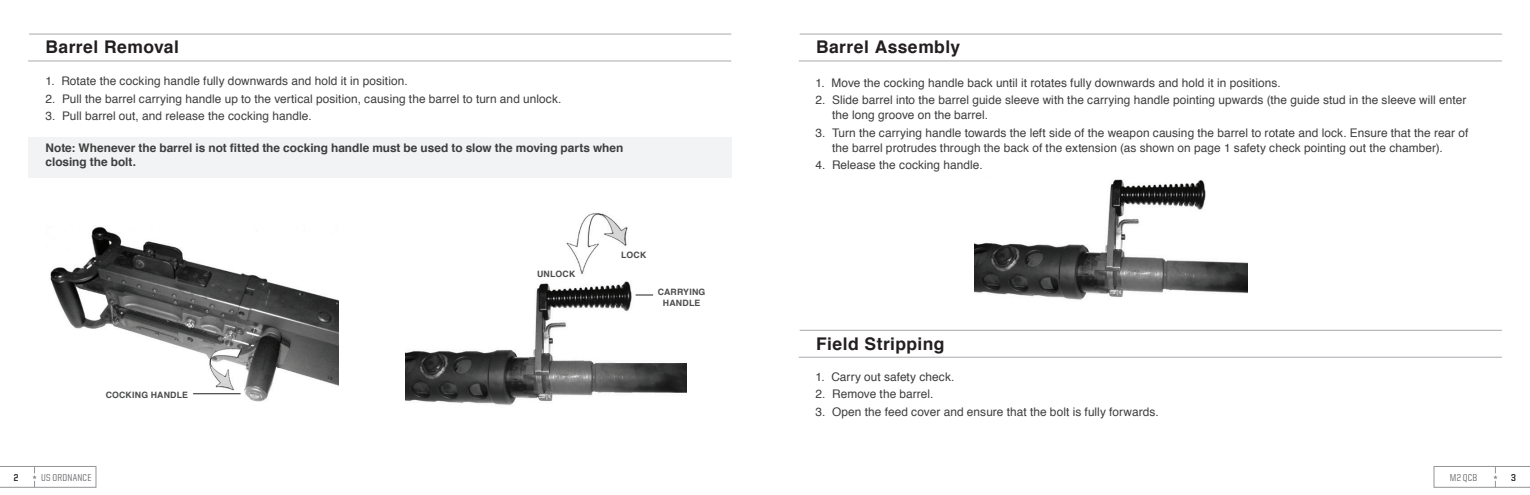
<style>
.page{position:relative;width:1530px;height:495px;background:#fff}
.page>*{position:absolute;margin:0;border:0;box-sizing:border-box;transform-origin:0 0}
.t1{font:700 17.5px "Helvetica";letter-spacing:.025em;color:#231f20}
.t2{font:11.88px/15px "Helvetica";letter-spacing:.005em;color:#3e3e3f}
.t3{font:700 11.88px/14.2px "Helvetica";color:#3e3e3f}
.t4{font:500 10px "United Sans Semi Cond";letter-spacing:.02em;color:#6c6d70}
.t5{font:700 10px "United Sans Semi Cond";color:#231f20}
.t6{font:700 8.75px/10.5px "Helvetica";letter-spacing:.02em;color:#4b4c4d}
</style>
<div class="page">
<svg style="left:0;top:466px;width:96px;height:21px"></svg>
<svg style="left:1434px;top:466px;width:96px;height:21px"></svg>
<img style="left:974px;top:179px;width:273px;height:121px">
<hr style="left:800px;top:34px;width:702px;height:1px;background:#a8a9ad">
<hr style="left:800px;top:330px;width:702px;height:1px;background:#a8a9ad">
<hr style="left:799px;top:61px;width:703px;height:1px;background:#a8a9ad">
<hr style="left:799px;top:357px;width:703px;height:1px;background:#a8a9ad">
<img style="left:50px;top:226px;width:288px;height:176px">
<img style="left:406px;top:213px;width:281px;height:192px">
<div style="left:28px;top:137px;width:703px;height:40px;background:#f2f3f4"></div>
<hr style="left:29px;top:34px;width:702px;height:1px;background:#a8a9ad">
<hr style="left:28px;top:61px;width:703px;height:1px;background:#a8a9ad">
<svg style="left:636px;top:295px;width:17px;height:1px"></svg>
<hr style="left:193px;top:393px;width:48px;height:1px;background:#231f20">
<h1 class="t1" style="left:46px;top:31px;width:135px">Barrel Removal</h1>
<p class="t2" style="left:46px;top:73px;width:364px">1. Rotate the cocking handle fully downwards and hold it in position.</p>
<p class="t2" style="left:46px;top:91px;width:517px">2. Pull the barrel carrying handle up to the vertical position, causing the barrel to turn and unlock.</p>
<p class="t2" style="left:46px;top:108px;width:268px">3. Pull barrel out, and release the cocking handle.</p>
<p class="t3" style="left:46px;top:140px;width:579px">Note: Whenever the barrel is not fitted the cocking handle must be used to slow the moving parts when closing the bolt.</p>
<p class="t6" style="left:537px;top:268px;width:40px">Unlock</p>
<p class="t6" style="left:621px;top:249px;width:27px">Lock</p>
<p class="t6" style="left:663px;top:287px;width:39px;text-indent:-5px">Carrying handle</p>
<p class="t6" style="left:106px;top:389px;width:33px">Cocking</p>
<p class="t6" style="left:151px;top:389px;width:39px">handle</p>
<h1 class="t1" style="left:816px;top:31px;width:146px">Barrel Assembly</h1>
<p class="t2" style="left:816px;top:75px;width:467px">1. Move the cocking handle back until it rotates fully downwards and hold it in positions.</p>
<p class="t2" style="left:832px;top:92px;width:636px;text-indent:-17px">2. Slide barrel into the barrel guide sleeve with the carrying handle pointing upwards (the guide stud in the sleeve will enter the long groove on the barrel.</p>
<p class="t2" style="left:832px;top:125px;width:638px;text-indent:-17px">3. Turn the carrying handle towards the left side of the weapon causing the barrel to rotate and lock. Ensure that the rear of the barrel protrudes through the back of the extension (as shown on page 1 safety check pointing out the chamber).</p>
<p class="t2" style="left:816px;top:157px;width:169px">4. Release the cocking handle.</p>
<h1 class="t1" style="left:816px;top:328px;width:130px">Field Stripping</h1>
<p class="t2" style="left:816px;top:369px;width:140px">1. Carry out safety check.</p>
<p class="t2" style="left:816px;top:386px;width:119px">2. Remove the barrel.</p>
<p class="t2" style="left:816px;top:404px;width:345px">3. Open the feed cover and ensure that the bolt is fully forwards.</p>
<p class="t5" style="left:14px;top:472px;width:6px">2</p>
<p class="t4" style="left:41px;top:472px;width:52px">US ORDNANCE</p>
<p class="t4" style="left:1450px;top:472px;width:29px">M2 QCB</p>
<p class="t5" style="left:1511px;top:472px;width:6px">3</p>
</div>
